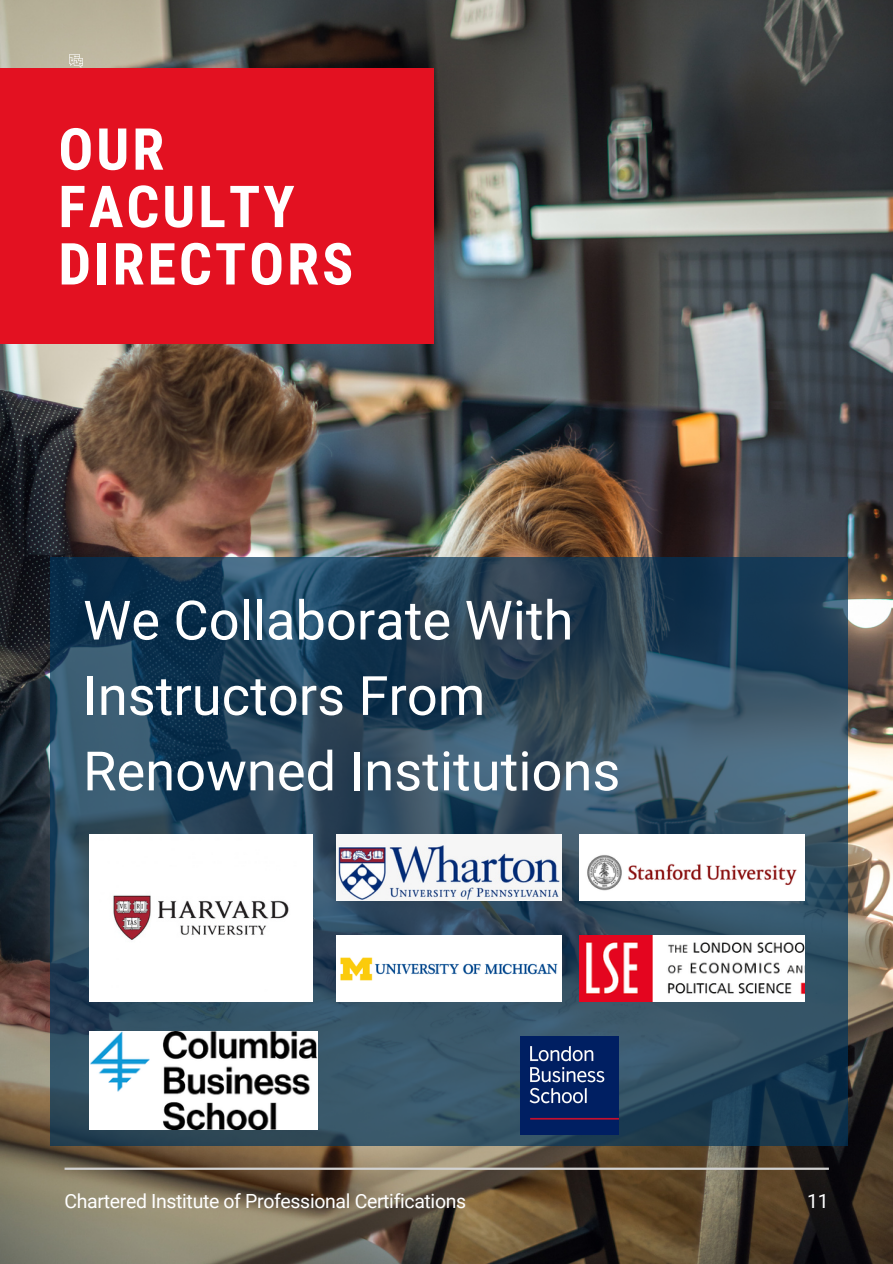
<style>
.page{position:relative;width:893px;height:1264px;background:#fff}
.page>*{position:absolute;margin:0;border:0;box-sizing:border-box;transform-origin:0 0}
.t1{font:700 57.9px/57.3px "Roboto Condensed";letter-spacing:.05em;color:#fff}
.t2{font:54.3px/75.3px "Roboto";color:#fff}
.t3{font:19.5px "Roboto";letter-spacing:-.015em;color:#fff}
</style>
<div class="page">
<img style="left:0;top:0;width:892px;height:1263px">
<svg style="left:69px;top:54px;width:14px;height:14px"></svg>
<svg style="left:50px;top:557px;width:797px;height:588px;background:#2d4b60"></svg>
<hr style="left:65px;top:1167px;width:763px;height:2px;background:#d1d1d1">
<div style="left:0;top:68px;width:434px;height:276px;background:#e31121"></div>
<img style="left:89px;top:834px;width:223px;height:167px">
<img style="left:336px;top:834px;width:225px;height:67px">
<img style="left:579px;top:834px;width:225px;height:67px">
<img style="left:336px;top:935px;width:225px;height:66px">
<img style="left:579px;top:935px;width:225px;height:66px">
<img style="left:521px;top:1036px;width:97px;height:98px">
<img style="left:89px;top:1031px;width:229px;height:98px">
<p class="t1" style="left:58px;top:121px;width:296px">OUR<br>FACULTY<br>DIRECTORS</p>
<p class="t2" style="left:83px;top:583px;width:538px">We Collaborate With<br>Instructors From<br>Renowned Institutions</p>
<p class="t3" style="left:65px;top:1189px;width:403px">Chartered Institute of Professional Certifications</p>
<p class="t3" style="left:807px;top:1189px;width:23px">11</p>
</div>
